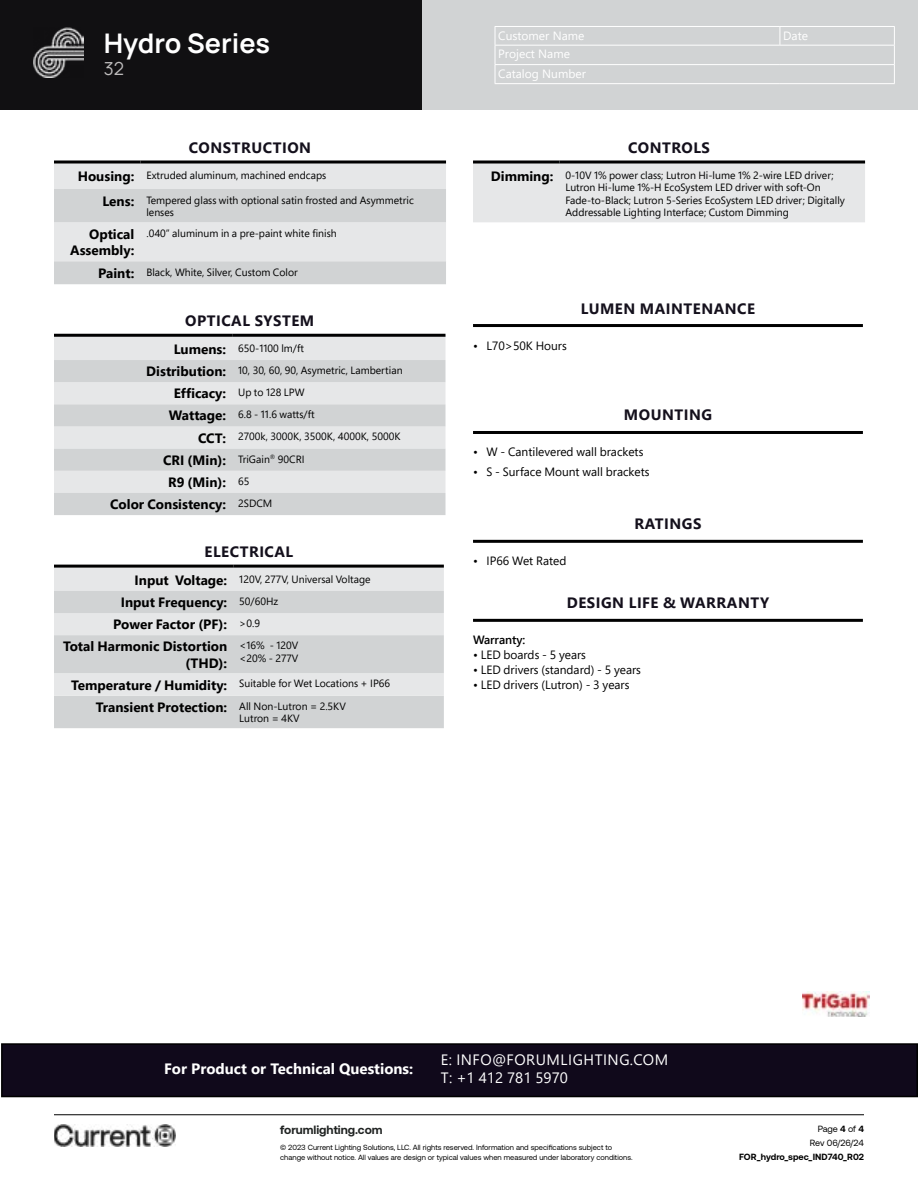
<style>
.page{position:relative;width:918px;height:1188px;background:#fff}
.page>*{position:absolute;margin:0;border:0;box-sizing:border-box;transform-origin:0 0}
.t1{font:200 27px "Manrope";color:#fff}
.t2{font:200 18px "Manrope";color:#bebcbc}
.t3{font:700 15px "Segoe UI";letter-spacing:.035em;color:#14101c}
.t4{font:15px/18px "Segoe UI";letter-spacing:.035em;color:#fff}
.t5{font:700 15px "Segoe UI";color:#fff}
.t6{font:700 13.5px/16.2px "Segoe Pro";color:#000;text-align:right}
.t7{font:12px "Segoe Pro";color:#000}
.t8{font:12px/19.5px "Segoe UI";color:#fff}
.t9{font:700 12px "Aeonik";color:#202322}
.t10{font:600 12px "Segoe Pro";color:#000}
.t11{font:10.5px/12.6px "Segoe Pro";color:#000}
.t12{font:700 9px "Aeonik";color:#000}
.t13{font:9px/14.1px "Aeonik";letter-spacing:-.005em;color:#000;text-align:right}
.t14{font:7.5px/9.8px "Aeonik";color:#000}
.s1{font-weight:700;font-size:13.5px}
.s2{font-weight:700}
</style>
<div class="page">
<div style="left:0;top:0;width:918px;height:110px;background:#111012"></div>
<div style="left:422px;top:0;width:496px;height:110px;background:#d1d3d4"></div>
<hr style="left:495px;top:64px;width:285px;height:1px;background:#fff">
<hr style="left:780px;top:64px;width:115px;height:1px;background:#fff">
<hr style="left:495px;top:83px;width:285px;height:1px;background:#fff">
<hr style="left:780px;top:83px;width:115px;height:1px;background:#fff">
<hr style="left:495px;top:26px;width:285px;height:1px;background:#fff">
<svg style="left:495px;top:27px;width:1px;height:56px"></svg>
<hr style="left:780px;top:26px;width:115px;height:1px;background:#fff">
<svg style="left:780px;top:27px;width:1px;height:18px"></svg>
<svg style="left:894px;top:27px;width:1px;height:56px"></svg>
<hr style="left:495px;top:45px;width:285px;height:1px;background:#fff">
<hr style="left:780px;top:45px;width:115px;height:1px;background:#fff">
<img style="left:34px;top:28px;width:49px;height:49px">
<div style="left:2px;top:1044px;width:915px;height:53px;background:#10091b"></div>
<div style="left:1px;top:1043px;width:917px;height:54px;border:2px solid #000"></div>
<hr style="left:54px;top:1114px;width:810px;height:1px;background:#000">
<img style="left:54px;top:1125px;width:122px;height:21px">
<svg style="left:54px;top:164px;width:392px;height:120px;background:#dcddde"></svg>
<svg style="left:54px;top:160px;width:86px;height:4px"></svg>
<svg style="left:140px;top:160px;width:306px;height:4px"></svg>
<div style="left:54px;top:337px;width:392px;height:23px;background:#e6e7e8"></div>
<svg style="left:54px;top:360px;width:392px;height:155px;background:#dadbdc"></svg>
<hr style="left:54px;top:334px;width:178px;height:3px;background:#000">
<hr style="left:232px;top:334px;width:214px;height:3px;background:#000">
<div style="left:54px;top:568px;width:390px;height:23px;background:#e6e7e8"></div>
<svg style="left:54px;top:591px;width:390px;height:137px;background:#d5d7d8"></svg>
<div style="left:54px;top:674px;width:390px;height:22px;background:#e6e7e8"></div>
<hr style="left:54px;top:565px;width:179px;height:3px;background:#000">
<hr style="left:233px;top:565px;width:211px;height:3px;background:#000">
<div style="left:473px;top:164px;width:392px;height:58px;background:#e6e7e8"></div>
<svg style="left:473px;top:160px;width:86px;height:4px"></svg>
<svg style="left:559px;top:160px;width:306px;height:4px"></svg>
<hr style="left:473px;top:324px;width:390px;height:3px;background:#000">
<hr style="left:473px;top:431px;width:390px;height:3px;background:#000">
<hr style="left:473px;top:540px;width:390px;height:3px;background:#000">
<hr style="left:473px;top:619px;width:390px;height:3px;background:#000">
<img style="left:802px;top:992px;width:68px;height:25px">
<h1 class="t1" style="left:104px;top:24px;width:168px">Hydro Series</h1>
<h2 class="t2" style="left:104px;top:56px;width:22px">32</h2>
<h3 class="t3" style="left:189px;top:133px;width:124px">CONSTRUCTION</h3>
<p class="t11" style="left:78px;top:168px;width:250px"><span class="s1">Housing:</span> Extruded aluminum, machined endcaps</p>
<p class="t11" style="left:146px;top:193px;width:269px;text-indent:-44px"><span class="s1">Lens:</span> Tempered glass with optional satin frosted and Asymmetric lenses</p>
<p class="t6" style="left:70px;top:226px;width:66px">Optical<br>Assembly:</p>
<p class="t11" style="left:146px;top:227px;width:192px">.040” aluminum in a pre-paint white finish</p>
<p class="t11" style="left:98px;top:266px;width:201px"><span class="s1">Paint:</span> Black, White, Silver, Custom Color</p>
<h3 class="t3" style="left:185px;top:306px;width:131px">OPTICAL SYSTEM</h3>
<p class="t11" style="left:174px;top:342px;width:132px"><span class="s1">Lumens:</span> 650-1100 lm/ft</p>
<p class="t11" style="left:146px;top:364px;width:258px"><span class="s1">Distribution:</span> 10, 30, 60, 90, Asymetric, Lambertian</p>
<p class="t11" style="left:174px;top:386px;width:133px"><span class="s1">Efficacy:</span> Up to 128 LPW</p>
<p class="t11" style="left:169px;top:408px;width:147px"><span class="s1">Wattage:</span> 6.8 - 11.6 watts/ft</p>
<p class="t11" style="left:198px;top:430px;width:204px"><span class="s1">CCT:</span> 2700k, 3000K, 3500K, 4000K, 5000K</p>
<p class="t11" style="left:163px;top:452px;width:143px"><span class="s1">CRI (Min):</span> TriGain<sup>®</sup> 90CRI</p>
<p class="t6" style="left:110px;top:471px;width:164px;line-height:22.2px;text-align:left;text-indent:58px">R9 (Min): <sup>65<br></sup>Color Consistency: <sup>2SDCM</sup></p>
<h3 class="t3" style="left:205px;top:537px;width:90px">ELECTRICAL</h3>
<p class="t11" style="left:135px;top:572px;width:238px"><span class="s1">Input Voltage:</span> 120V, 277V, Universal Voltage</p>
<p class="t6" style="left:121px;top:594px;width:159px">Input Frequency: <sup>50/60Hz</sup></p>
<p class="t6" style="left:113px;top:616px;width:148px">Power Factor (PF): <sup>&gt;0.9</sup></p>
<p class="t6" style="left:63px;top:638px;width:166px">Total Harmonic Distortion</p>
<p class="t6" style="left:185px;top:654px;width:43px">(THD):</p>
<p class="t11" style="left:239px;top:639px;width:61px">&lt;16% - 120V &lt;20% - 277V</p>
<p class="t11" style="left:71px;top:677px;width:321px"><span class="s1">Temperature / Humidity:</span> Suitable for Wet Locations + IP66</p>
<p class="t6" style="left:96px;top:699px;width:252px">Transient Protection: <sup>All</sup> <sup>Non-Lutron</sup> <sup>=</sup> <sup>2.5KV</sup></p>
<p class="t11" style="left:239px;top:712px;width:62px">Lutron = 4KV</p>
<p class="t8" style="left:498px;top:24px;width:88px">Customer Name</p>
<p class="t8" style="left:783px;top:24px;width:26px">Date</p>
<p class="t8" style="left:498px;top:43px;width:89px">Project Name<br>Catalog Number</p>
<h3 class="t3" style="left:628px;top:133px;width:83px">CONTROLS</h3>
<p class="t11" style="left:565px;top:168px;width:281px;text-indent:-75px"><span class="s1">Dimming:</span> 0-10V 1% power class; Lutron Hi-lume 1% 2-wire LED driver; Lutron Hi-lume 1%-H EcoSystem LED driver with soft-On Fade-to-Black; Lutron 5-Series EcoSystem LED driver; Digitally Addressable Lighting Interface; Custom Dimming</p>
<p class="t7" style="left:473px;top:337px;width:95px">• L70&gt;50K Hours</p>
<h3 class="t3" style="left:581px;top:294px;width:176px">LUMEN MAINTENANCE</h3>
<h3 class="t3" style="left:624px;top:401px;width:90px">MOUNTING</h3>
<p class="t7" style="left:473px;top:444px;width:172px">• W - Cantilevered wall brackets</p>
<p class="t7" style="left:473px;top:463px;width:178px">• S - Surface Mount wall brackets</p>
<p class="t7" style="left:473px;top:553px;width:95px">• IP66 Wet Rated</p>
<h3 class="t3" style="left:635px;top:510px;width:68px">RATINGS</h3>
<h3 class="t3" style="left:567px;top:589px;width:204px">DESIGN LIFE &amp; WARRANTY</h3>
<p class="t10" style="left:473px;top:632px;width:54px">Warranty:</p>
<p class="t7" style="left:473px;top:647px;width:114px">• LED boards - 5 years</p>
<p class="t7" style="left:473px;top:662px;width:169px">• LED drivers (standard) - 5 years</p>
<p class="t7" style="left:473px;top:677px;width:158px">• LED drivers (Lutron) - 3 years</p>
<h3 class="t5" style="left:164px;top:1055px;width:251px">For Product or Technical Questions:</h3>
<h3 class="t4" style="left:441px;top:1050px;width:229px">E: INFO@FORUMLIGHTING.COM<br>T: +1 412 781 5970</h3>
<p class="t9" style="left:280px;top:1122px;width:104px">forumlighting.com</p>
<p class="t14" style="left:280px;top:1143px;width:354px">© 2023 Current Lighting Solutions, LLC. All rights reserved. Information and specifications subject to change without notice. All values are design or typical values when measured under laboratory conditions.</p>
<p class="t13" style="left:810px;top:1122px;width:56px">Page <span class="s2">4</span> of <span class="s2">4<br></span>Rev 06/26/24</p>
<p class="t12" style="left:739px;top:1152px;width:126px">FOR_hydro_spec_IND740_R02</p>
</div>
